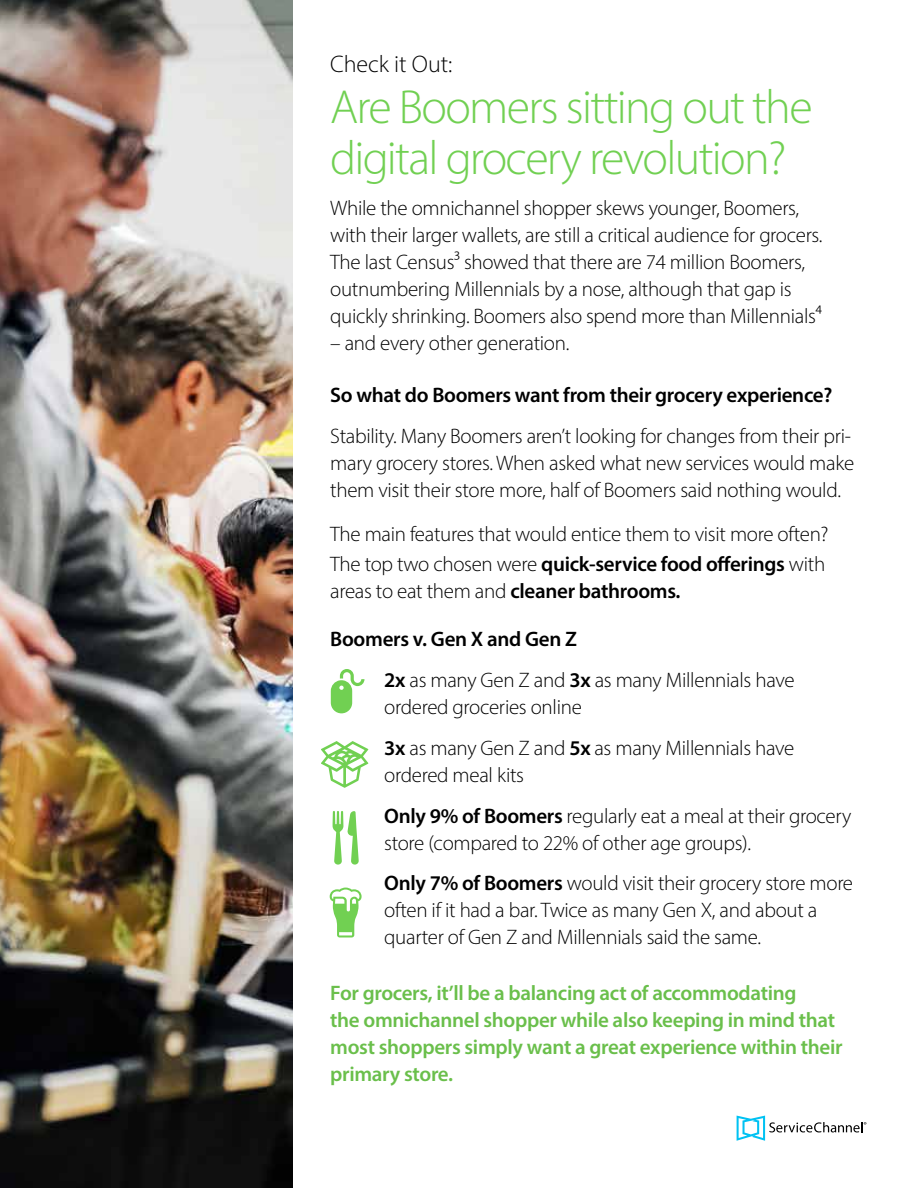
<style>
.page{position:relative;width:918px;height:1188px;background:#fff}
.page>*{position:absolute;margin:0;border:0;box-sizing:border-box;transform-origin:0 0}
.t1{font:300 48px/51px "Myriad Pro";letter-spacing:-.035em;color:#71d052}
.t2{font:300 24px "Myriad Pro";color:#000}
.t3{font:300 21px/27px "Myriad Pro";letter-spacing:-.015em;color:#000}
.t4{font:600 21px/27px "Myriad Pro";letter-spacing:-.015em;color:#6abf4b}
.t5{font:600 21px "Myriad Pro";letter-spacing:-.015em;color:#000}
.s1{font-weight:600}
</style>
<div class="page">
<img style="left:0;top:0;width:293px;height:1188px">
<svg style="left:737px;top:1116px;width:129px;height:25px"></svg>
<svg style="left:330px;top:888px;width:32px;height:49px"></svg>
<svg style="left:331px;top:669px;width:33px;height:44px"></svg>
<svg style="left:333px;top:811px;width:26px;height:54px"></svg>
<svg style="left:321px;top:741px;width:48px;height:47px"></svg>
<p class="t2" style="left:330px;top:49px;width:124px">Check it Out:</p>
<h1 class="t1" style="left:330px;top:81px;width:484px">Are Boomers sitting out the digital grocery revolution?</h1>
<p class="t3" style="left:330px;top:195px;width:494px">While the omnichannel shopper skews younger, Boomers, with their larger wallets, are still a critical audience for grocers.<br>The last Census3 showed that there are 74 million Boomers, outnumbering Millennials by a nose, although that gap is quickly shrinking. Boomers also spend more than Millennials4</p>
<p class="t3" style="left:330px;top:330px;width:241px">– and every other generation.</p>
<p class="t5" style="left:330px;top:382px;width:504px">So what do Boomers want from their grocery experience?</p>
<p class="t3" style="left:330px;top:422px;width:526px">Stability. Many Boomers aren’t looking for changes from their pri&shy;mary grocery stores. When asked what new services would make them visit their store more, half of Boomers said nothing would.</p>
<p class="t3" style="left:330px;top:518px;width:500px;line-height:30px">The main features that would entice them to visit more often?<br>The top two chosen were <span class="s1">quick-service food offerings</span> with</p>
<p class="t3" style="left:330px;top:577px;width:352px">areas to eat them and <span class="s1">cleaner bathrooms.</span></p>
<p class="t3" style="left:384px;top:619px;width:412px;line-height:40.8px;text-indent:-54px"><span class="s1">Boomers v. Gen X and Gen Z<br>2x</span> as many Gen Z and <span class="s1">3x</span> as many Millennials have</p>
<p class="t3" style="left:384px;top:686px;width:412px;line-height:40.8px">ordered groceries online<br><span class="s1">3x</span> as many Gen Z and <span class="s1">5x</span> as many Millennials have</p>
<p class="t3" style="left:384px;top:754px;width:469px;line-height:40.8px">ordered meal kits<br><span class="s1">Only 9% of Boomers</span> regularly eat a meal at their grocery</p>
<p class="t3" style="left:384px;top:822px;width:470px;line-height:40.8px">store (compared to 22% of other age groups).<br><span class="s1">Only 7% of Boomers</span> would visit their grocery store more</p>
<p class="t3" style="left:384px;top:897px;width:435px">often if it had a bar. Twice as many Gen X, and about a quarter of Gen Z and Millennials said the same.</p>
<p class="t4" style="left:330px;top:979px;width:514px">For grocers, it’ll be a balancing act of accommodating<br>the omnichannel shopper while also keeping in mind that most shoppers simply want a great experience within their primary store.</p>
</div>
